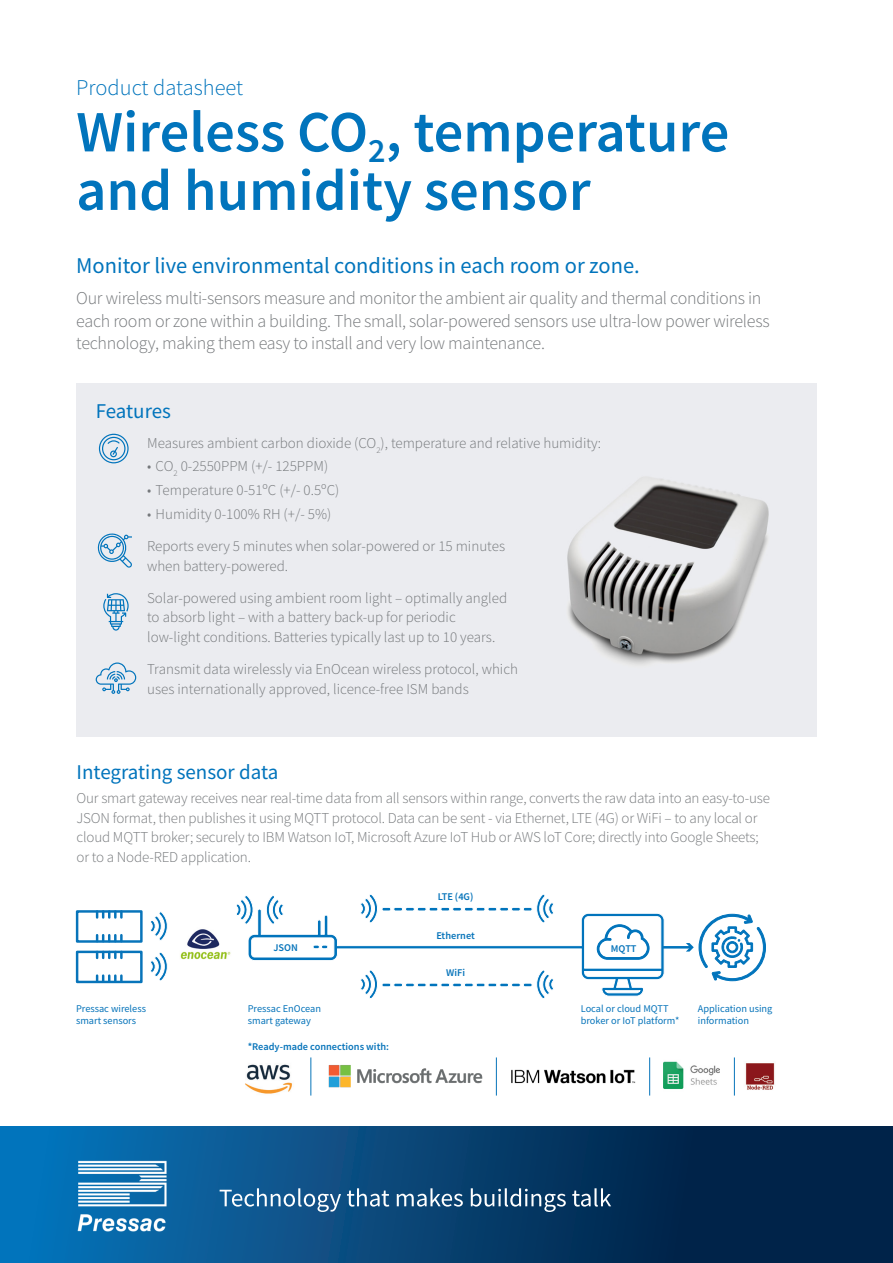
<style>
.page{position:relative;width:893px;height:1263px;background:#fff}
.page>*{position:absolute;margin:0;border:0;box-sizing:border-box;transform-origin:0 0}
.t1{font:600 58.5px/58.5px "Source Sans Pro";color:#0174bc}
.t2{font:22.5px "Source Sans Pro";color:#0174bc}
.t3{font:300 22.5px "Source Sans Pro";color:#0174bc}
.t4{font:21px "Source Sans Pro";color:#0174bc}
.t5{font:300 18px/22.5px "Source Sans Pro";letter-spacing:-.015em;color:#75787b}
.t6{font:300 15px/19.5px "Source Sans Pro";letter-spacing:-.01em;color:#75787b}
.t7{font:10.35px/11.9px "Source Sans Pro";color:#0774ba}
.t8{font:600 10.35px "Source Sans Pro";color:#0774ba}
</style>
<div class="page">
<img style="left:77px;top:384px;width:739px;height:353px">
<svg style="left:0;top:1126px;width:893px;height:137px;background:#054071"></svg>
<svg style="left:220px;top:1188px;width:391px;height:24px;background:#3a6a91"></svg>
<img style="left:73px;top:1147px;width:97px;height:97px">
<svg style="left:103px;top:593px;width:26px;height:38px"></svg>
<svg style="left:96px;top:662px;width:40px;height:32px"></svg>
<svg style="left:96px;top:533px;width:36px;height:35px"></svg>
<svg style="left:99px;top:434px;width:30px;height:29px"></svg>
<img style="left:733px;top:1058px;width:42px;height:37px">
<svg style="left:236px;top:894px;width:429px;height:105px"></svg>
<div style="left:76px;top:910px;width:67px;height:33px;border:2px solid #0774ba"></div>
<svg style="left:96px;top:911px;width:27px;height:6px"></svg>
<svg style="left:96px;top:935px;width:27px;height:6px"></svg>
<svg style="left:150px;top:912px;width:18px;height:28px"></svg>
<div style="left:76px;top:951px;width:67px;height:32px;border:2px solid #0774ba"></div>
<svg style="left:96px;top:952px;width:27px;height:6px"></svg>
<svg style="left:96px;top:975px;width:27px;height:7px"></svg>
<svg style="left:150px;top:952px;width:18px;height:29px"></svg>
<img style="left:511px;top:1057px;width:140px;height:39px">
<img style="left:245px;top:1064px;width:47px;height:30px">
<img style="left:310px;top:1057px;width:187px;height:39px">
<hr style="left:311px;top:1057px;width:1px;height:38px;background:#0774ba">
<hr style="left:496px;top:1057px;width:1px;height:38px;background:#0774ba">
<hr style="left:649px;top:1057px;width:1px;height:38px;background:#0774ba">
<hr style="left:734px;top:1057px;width:1px;height:38px;background:#0774ba">
<hr style="left:663px;top:946px;width:28px;height:2px;background:#0174bc">
<svg style="left:686px;top:914px;width:80px;height:67px"></svg>
<img style="left:663px;top:1061px;width:57px;height:28px">
<img style="left:180px;top:929px;width:51px;height:31px">
<p class="t3" style="left:76px;top:73px;width:168px">Product datasheet</p>
<p class="t1" style="left:76px;top:102px;width:655px">Wireless CO<sub>2</sub>, temperature and humidity sensor</p>
<p class="t2" style="left:76px;top:252px;width:565px">Monitor live environmental conditions in each room or zone.</p>
<p class="t5" style="left:76px;top:287px;width:695px">Our wireless multi-sensors measure and monitor the ambient air quality and thermal conditions in each room or zone within a building. The small, solar-powered sensors use ultra-low power wireless technology, making them easy to install and very low maintenance.</p>
<p class="t4" style="left:96px;top:397px;width:77px">Features</p>
<p class="t6" style="left:147px;top:433px;width:455px">Measures ambient carbon dioxide (CO<sub>2</sub>), temperature and relative humidity:</p>
<p class="t6" style="left:147px;top:457px;width:183px">• CO<sub>2</sub> 0-2550PPM (+/- 125PPM)</p>
<p class="t6" style="left:147px;top:480px;width:194px">• Temperature 0-51ºC (+/- 0.5ºC)</p>
<p class="t6" style="left:147px;top:504px;width:186px">• Humidity 0-100% RH (+/- 5%)</p>
<p class="t6" style="left:147px;top:536px;width:359px">Reports every 5 minutes when solar-powered or 15 minutes when battery-powered.</p>
<p class="t6" style="left:147px;top:588px;width:361px">Solar-powered using ambient room light – optimally angled to absorb light – with a battery back-up for periodic low-light conditions. Batteries typically last up to 10 years.</p>
<p class="t6" style="left:147px;top:659px;width:372px">Transmit data wirelessly via EnOcean wireless protocol, which uses internationally approved, licence-free ISM bands</p>
<p class="t4" style="left:77px;top:759px;width:203px">Integrating sensor data</p>
<p class="t6" style="left:77px;top:788px;width:695px">Our smart gateway receives near real-time data from all sensors within range, converts the raw data into an easy-to-use JSON format, then publishes it using MQTT protocol. Data can be sent - via Ethernet, LTE (4G) or WiFi – to any local or cloud MQTT broker; securely to IBM Watson IoT, Microsoft Azure IoT Hub or AWS loT Core; directly into Google Sheets; or to a Node-RED application.</p>
<p class="t7" style="left:76px;top:1003px;width:72px">Pressac wireless smart sensors</p>
<p class="t8" style="left:273px;top:940px;width:26px">JSON</p>
<p class="t7" style="left:248px;top:1002px;width:75px">Pressac EnOcean smart gateway</p>
<p class="t8" style="left:248px;top:1040px;width:143px">*Ready-made connections with:</p>
<p class="t8" style="left:438px;top:889px;width:37px">LTE (4G)</p>
<p class="t8" style="left:436px;top:929px;width:40px">Ethernet</p>
<p class="t8" style="left:446px;top:965px;width:20px">WiFi</p>
<p class="t8" style="left:611px;top:942px;width:27px">MQTT</p>
<p class="t7" style="left:581px;top:1003px;width:100px">Local or cloud MQTT broker or IoT platform*</p>
<p class="t7" style="left:698px;top:1002px;width:76px">Application using information</p>
</div>
